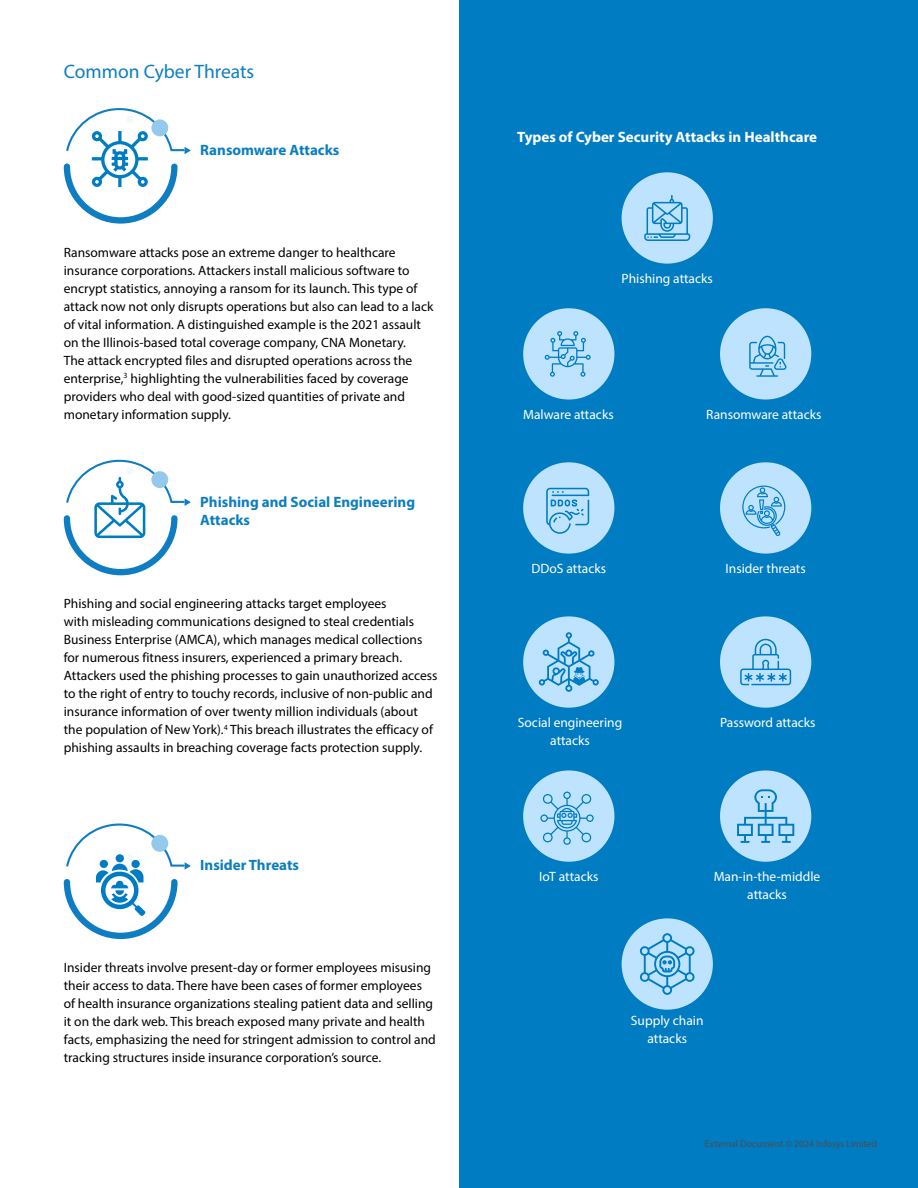
<style>
.page{position:relative;width:918px;height:1188px;background:#fff}
.page>*{position:absolute;margin:0;border:0;box-sizing:border-box;transform-origin:0 0}
.t1{font:19.5px "Myriad Pro";color:#0c7ec0}
.t2{font:700 15px/18px "Myriad Pro";color:#0c7ec0}
.t3{font:700 15px "Myriad Pro";color:#fff}
.t4{font:13.5px/18px "Myriad Pro";color:#000}
.t5{font:13.5px/18px "Myriad Pro";color:#fff;text-align:center}
.t6{font:9.75px "Myriad Pro";color:#4d4d4d}
</style>
<div class="page">
<div style="left:459px;top:0;width:459px;height:1188px;background:#007cc3"></div>
<div style="left:622px;top:172px;width:91px;height:92px;background:#bee3ff;border-radius:50%"></div>
<div style="left:622px;top:918px;width:91px;height:92px;background:#bee3ff;border-radius:50%"></div>
<svg style="left:64px;top:108px;width:127px;height:116px"></svg>
<svg style="left:64px;top:459px;width:127px;height:116px"></svg>
<svg style="left:64px;top:823px;width:127px;height:116px"></svg>
<svg style="left:644px;top:195px;width:46px;height:46px"></svg>
<div style="left:523px;top:308px;width:91px;height:92px;background:#bee3ff;border-radius:50%"></div>
<div style="left:720px;top:308px;width:91px;height:92px;background:#bee3ff;border-radius:50%"></div>
<svg style="left:545px;top:331px;width:46px;height:46px"></svg>
<svg style="left:749px;top:336px;width:37px;height:41px"></svg>
<div style="left:523px;top:462px;width:91px;height:92px;background:#bee3ff;border-radius:50%"></div>
<div style="left:720px;top:462px;width:91px;height:92px;background:#bee3ff;border-radius:50%"></div>
<svg style="left:546px;top:488px;width:43px;height:46px"></svg>
<svg style="left:742px;top:486px;width:43px;height:50px"></svg>
<div style="left:523px;top:616px;width:91px;height:92px;background:#bee3ff;border-radius:50%"></div>
<div style="left:720px;top:616px;width:91px;height:92px;background:#bee3ff;border-radius:50%"></div>
<svg style="left:539px;top:632px;width:60px;height:60px"></svg>
<svg style="left:740px;top:639px;width:51px;height:46px"></svg>
<div style="left:523px;top:770px;width:91px;height:92px;background:#bee3ff;border-radius:50%"></div>
<div style="left:720px;top:770px;width:91px;height:92px;background:#bee3ff;border-radius:50%"></div>
<svg style="left:540px;top:792px;width:54px;height:53px"></svg>
<svg style="left:737px;top:789px;width:57px;height:54px"></svg>
<svg style="left:639px;top:933px;width:56px;height:62px"></svg>
<h1 class="t1" style="left:64px;top:60px;width:192px">Common Cyber Threats</h1>
<p class="t2" style="left:200px;top:140px;width:141px">Ransomware Attacks</p>
<p class="t4" style="left:64px;top:243px;width:371px">Ransomware attacks pose an extreme danger to healthcare insurance corporations. Attackers install malicious software to encrypt statistics, annoying a ransom for its launch. This type of attack now not only disrupts operations but also can lead to a lack of vital information. A distinguished example is the 2021 assault on the Illinois-based total coverage company, CNA Monetary.<br>The attack encrypted files and disrupted operations across the enterprise,<sup>3</sup> highlighting the vulnerabilities faced by coverage providers who deal with good-sized quantities of private and monetary information supply.</p>
<p class="t2" style="left:200px;top:492px;width:216px">Phishing and Social Engineering<br>Attacks</p>
<p class="t4" style="left:64px;top:595px;width:375px">Phishing and social engineering attacks target employees<br>with misleading communications designed to steal credentials Business Enterprise (AMCA), which manages medical collections for numerous fitness insurers, experienced a primary breach.<br>Attackers used the phishing processes to gain unauthorized access to the right of entry to touchy records, inclusive of non-public and insurance information of over twenty million individuals (about the population of New York).<sup>4</sup> This breach illustrates the efficacy of phishing assaults in breaching coverage facts protection supply.</p>
<p class="t2" style="left:200px;top:856px;width:100px">Insider Threats</p>
<p class="t4" style="left:64px;top:958px;width:374px">Insider threats involve present-day or former employees misusing their access to data. There have been cases of former employees of health insurance organizations stealing patient data and selling it on the dark web. This breach exposed many private and health facts, emphasizing the need for stringent admission to control and tracking structures inside insurance corporation’s source.</p>
<p class="t3" style="left:517px;top:127px;width:302px">Types of Cyber Security Attacks in Healthcare</p>
<p class="t5" style="left:622px;top:269px;width:93px">Phishing attacks</p>
<p class="t5" style="left:523px;top:405px;width:92px">Malware attacks</p>
<p class="t5" style="left:706px;top:405px;width:117px">Ransomware attacks</p>
<p class="t5" style="left:531px;top:559px;width:76px">DDoS attacks</p>
<p class="t5" style="left:726px;top:559px;width:82px">Insider threats</p>
<p class="t5" style="left:518px;top:713px;width:106px">Social engineering attacks</p>
<p class="t5" style="left:720px;top:713px;width:97px">Password attacks</p>
<p class="t5" style="left:539px;top:867px;width:61px">IoT attacks</p>
<p class="t5" style="left:714px;top:867px;width:108px">Man-in-the-middle attacks</p>
<p class="t5" style="left:631px;top:1012px;width:74px">Supply chain attacks</p>
<p class="t6" style="left:705px;top:1138px;width:174px">External Document © 2024 Infosys Limited</p>
</div>
